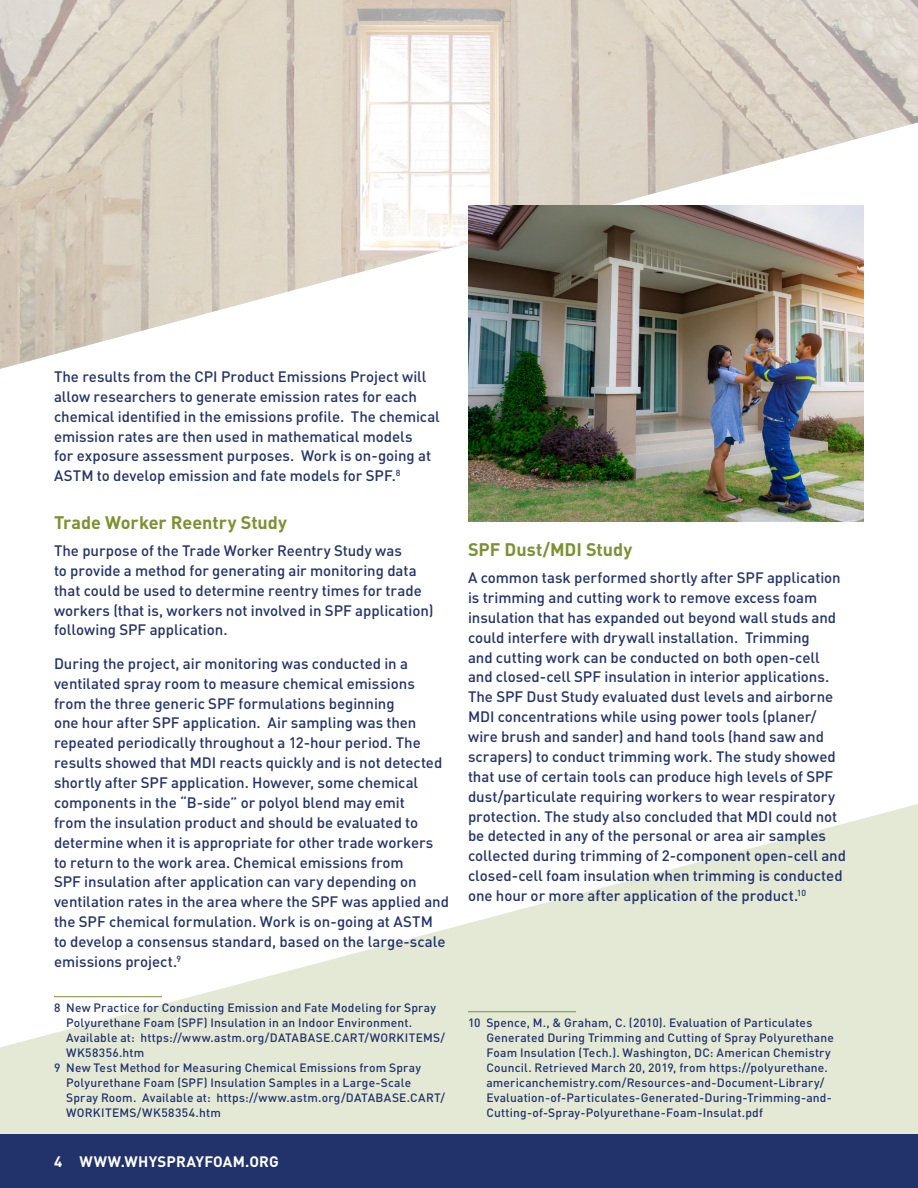
<style>
.page{position:relative;width:918px;height:1188px;background:#fff}
.page>*{position:absolute;margin:0;border:0;box-sizing:border-box;transform-origin:0 0}
.green_subhead{font:700 18px "DIN";color:#7a9231}
.text{font:500 15px/19.8px "DINOT";letter-spacing:-.005em;color:#22336b}
.t1{font:700 15px "DIN";letter-spacing:.01em;color:#fff}
.footnote{font:500 12px/15px "DINOT";letter-spacing:.015em;color:#22336b}
</style>
<div class="page">
<svg style="left:0;top:804px;width:918px;height:330px;fill:#e4e9d6"></svg>
<img style="left:0;top:0;width:918px;height:369px">
<hr style="left:54px;top:996px;width:108px;height:1px;background:#7a9231">
<hr style="left:468px;top:1011px;width:108px;height:1px;background:#7a9231">
<img style="left:468px;top:205px;width:396px;height:316px">
<div style="left:0;top:1134px;width:918px;height:54px;background:#22336b"></div>
<p class="text" style="left:54px;top:366px;width:387px">The results from the CPI Product Emissions Project will allow researchers to generate emission rates for each chemical identified in the emissions profile. The chemical emission rates are then used in mathematical models<br>for exposure assessment purposes. Work is on-going at ASTM to develop emission and fate models for SPF.<sup>8</sup></p>
<p class="green_subhead" style="left:54px;top:511px;width:235px">Trade Worker Reentry Study</p>
<p class="text" style="left:54px;top:540px;width:381px">The purpose of the Trade Worker Reentry Study was<br>to provide a method for generating air monitoring data that could be used to determine reentry times for trade workers (that is, workers not involved in SPF application) following SPF application.</p>
<p class="text" style="left:54px;top:653px;width:397px">During the project, air monitoring was conducted in a ventilated spray room to measure chemical emissions from the three generic SPF formulations beginning<br>one hour after SPF application. Air sampling was then repeated periodically throughout a 12-hour period. The results showed that MDI reacts quickly and is not detected shortly after SPF application. However, some chemical components in the “B-side” or polyol blend may emit<br>from the insulation product and should be evaluated to determine when it is appropriate for other trade workers to return to the work area. Chemical emissions from<br>SPF insulation after application can vary depending on ventilation rates in the area where the SPF was applied and the SPF chemical formulation. Work is on-going at ASTM to develop a consensus standard, based on the large-scale emissions project.<sup>9</sup></p>
<p class="footnote" style="left:66px;top:1000px;width:381px;text-indent:-12px">8 New Practice for Conducting Emission and Fate Modeling for Spray Polyurethane Foam (SPF) Insulation in an Indoor Environment.<br>Available at: https://www.astm.org/DATABASE.CART/WORKITEMS/ WK58356.htm</p>
<p class="footnote" style="left:66px;top:1060px;width:380px;text-indent:-12px">9 New Test Method for Measuring Chemical Emissions from Spray Polyurethane Foam (SPF) Insulation Samples in a Large-Scale Spray Room. Available at: https://www.astm.org/DATABASE.CART/ WORKITEMS/WK58354.htm</p>
<p class="t1" style="left:54px;top:1152px;width:226px">4 WWW.WHYSPRAYFOAM.ORG</p>
<p class="green_subhead" style="left:468px;top:538px;width:166px">SPF Dust/MDI Study</p>
<p class="text" style="left:468px;top:567px;width:380px">A common task performed shortly after SPF application is trimming and cutting work to remove excess foam insulation that has expanded out beyond wall studs and could interfere with drywall installation. Trimming<br>and cutting work can be conducted on both open-cell and closed-cell SPF insulation in interior applications.<br>The SPF Dust Study evaluated dust levels and airborne MDI concentrations while using power tools (planer/ wire brush and sander) and hand tools (hand saw and scrapers) to conduct trimming work. The study showed that use of certain tools can produce high levels of SPF dust/particulate requiring workers to wear respiratory protection. The study also concluded that MDI could not be detected in any of the personal or area air samples collected during trimming of 2-component open-cell and closed-cell foam insulation when trimming is conducted one hour or more after application of the product.<sup>10</sup></p>
<p class="footnote" style="left:486px;top:1015px;width:349px;text-indent:-18px">10 Spence, M., &amp; Graham, C. (2010). Evaluation of Particulates Generated During Trimming and Cutting of Spray Polyurethane Foam Insulation (Tech.). Washington, DC: American Chemistry Council. Retrieved March 20, 2019, from https://polyurethane. americanchemistry.com/Resources-and-Document-Library/ Evaluation-of-Particulates-Generated-During-Trimming-and-Cutting-of-Spray-Polyurethane-Foam-Insulat.pdf</p>
</div>
